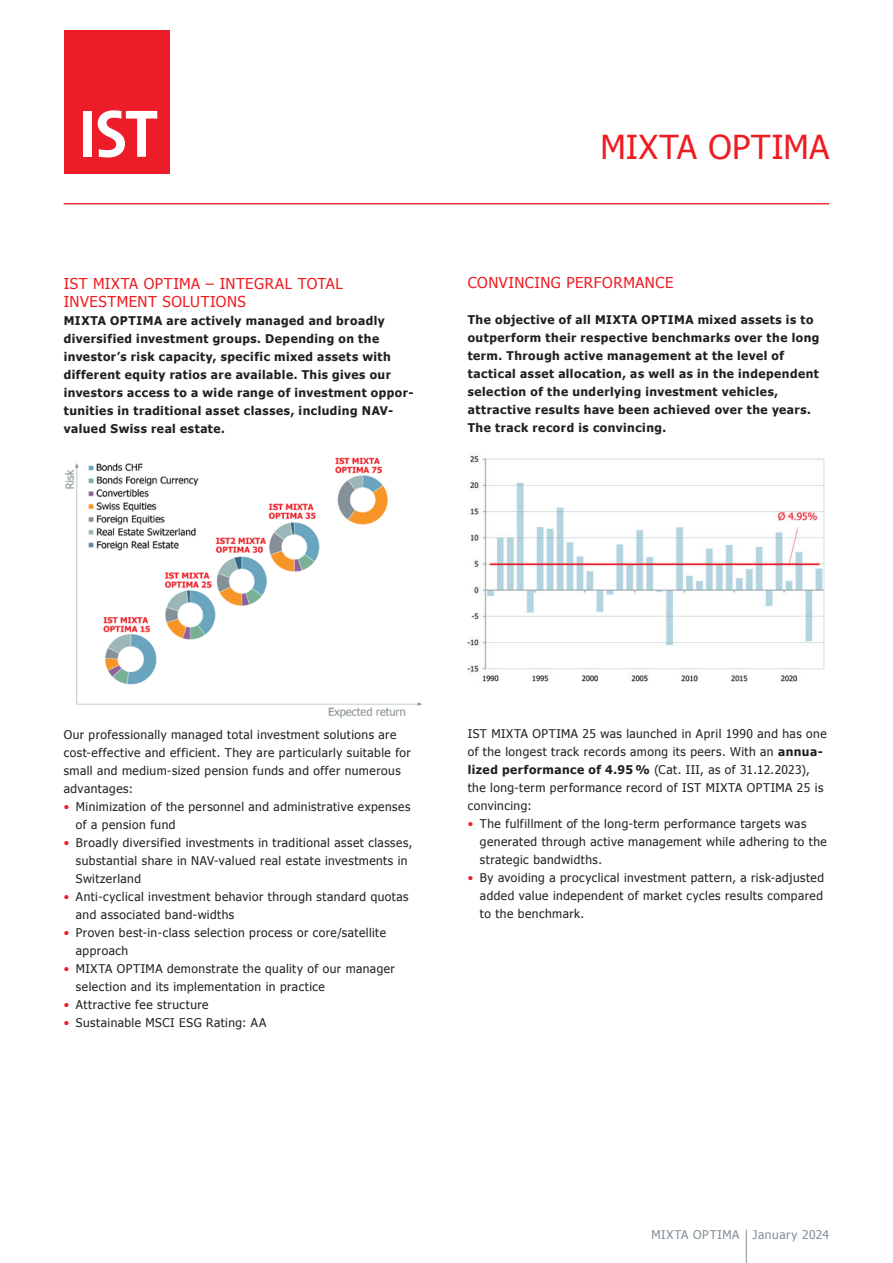
<style>
.page{position:relative;width:893px;height:1263px;background:#fff}
.page>*{position:absolute;margin:0;border:0;box-sizing:border-box;transform-origin:0 0}
.t1{font:33px "Tahoma";letter-spacing:.015em;color:#ee1d23}
.t2{font:15px/18px "Tahoma";letter-spacing:.035em;color:#ee1d23}
.t3{font:12px/18px "Tahoma";letter-spacing:.04em;color:#231f20}
.t4{font:700 12px/18px "Tahoma";letter-spacing:.04em;color:#231f20}
.t5{font:12px "Tahoma";letter-spacing:.045em;color:#828f96}
.s1{color:#ee1d23}
.s2{font-weight:700}
</style>
<div class="page">
<hr style="left:746px;top:1229px;width:1px;height:34px;background:#828f96">
<img style="left:65px;top:457px;width:357px;height:261px">
<img style="left:468px;top:455px;width:357px;height:227px">
<hr style="left:64px;top:203px;width:765px;height:1px;background:#ee1d23">
<div style="left:65px;top:31px;width:105px;height:143px;background:#ed1c29"></div>
<div style="left:83px;top:111px;width:9px;height:46px;background:#fff"></div>
<svg style="left:98px;top:110px;width:59px;height:47px"></svg>
<p class="t2" style="left:64px;top:274px;width:281px">IST MIXTA OPTIMA – INTEGRAL TOTAL<br>INVESTMENT SOLUTIONS</p>
<p class="t4" style="left:64px;top:311px;width:351px">MIXTA OPTIMA are actively managed and broadly diversified investment groups. Depending on the investor’s risk capacity, specific mixed assets with different equity ratios are available. This gives our investors access to a wide range of investment oppor&shy;tunities in traditional asset classes, including NAV&shy;valued Swiss real estate.</p>
<h1 class="t1" style="left:600px;top:125px;width:230px">MIXTA OPTIMA</h1>
<p class="t2" style="left:468px;top:273px;width:207px">CONVINCING PERFORMANCE</p>
<p class="t4" style="left:468px;top:310px;width:353px">The objective of all MIXTA OPTIMA mixed assets is to outperform their respective benchmarks over the long term. Through active management at the level of tactical asset allocation, as well as in the independent selection of the underlying investment vehicles, attractive results have been achieved over the years.<br>The track record is convincing.</p>
<p class="t3" style="left:64px;top:725px;width:349px">Our professionally managed total investment solutions are cost-effective and efficient. They are particularly suitable for small and medium-sized pension funds and offer numerous advantages:</p>
<p class="t3" style="left:76px;top:797px;width:336px;text-indent:-12px"><span class="s1">•</span> Minimization of the personnel and administrative expenses of a pension fund</p>
<p class="t3" style="left:76px;top:833px;width:338px;text-indent:-12px"><span class="s1">•</span> Broadly diversified investments in traditional asset classes, substantial share in NAV-valued real estate investments in<br>Switzerland</p>
<p class="t3" style="left:76px;top:887px;width:334px;text-indent:-12px"><span class="s1">•</span> Anti-cyclical investment behavior through standard quotas and associated band-widths</p>
<p class="t3" style="left:76px;top:923px;width:312px;text-indent:-12px"><span class="s1">•</span> Proven best-in-class selection process or core/satellite approach</p>
<p class="t3" style="left:76px;top:959px;width:320px;text-indent:-12px"><span class="s1">•</span> MIXTA OPTIMA demonstrate the quality of our manager selection and its implementation in practice</p>
<p class="t3" style="left:64px;top:995px;width:146px"><span class="s1">•</span> Attractive fee structure</p>
<p class="t3" style="left:64px;top:1013px;width:204px"><span class="s1">•</span> Sustainable MSCI ESG Rating: AA</p>
<p class="t3" style="left:468px;top:724px;width:360px">IST MIXTA OPTIMA 25 was launched in April 1990 and has one of the longest track records among its peers. With an <span class="s2">annua&shy;lized performance of 4.95%</span> (Cat. III, as of 31.12.2023), the long-term performance record of IST MIXTA OPTIMA 25 is convincing:</p>
<p class="t3" style="left:480px;top:814px;width:348px;text-indent:-12px"><span class="s1">•</span> The fulfillment of the long-term performance targets was generated through active management while adhering to the strategic bandwidths.</p>
<p class="t3" style="left:480px;top:868px;width:346px;text-align:justify;text-indent:-12px"><span class="s1">•</span> By avoiding a procyclical investment pattern, a risk-adjusted added value independent of market cycles results compared to the benchmark.</p>
<p class="t5" style="left:651px;top:1227px;width:179px">MIXTA OPTIMA January 2024</p>
</div>
